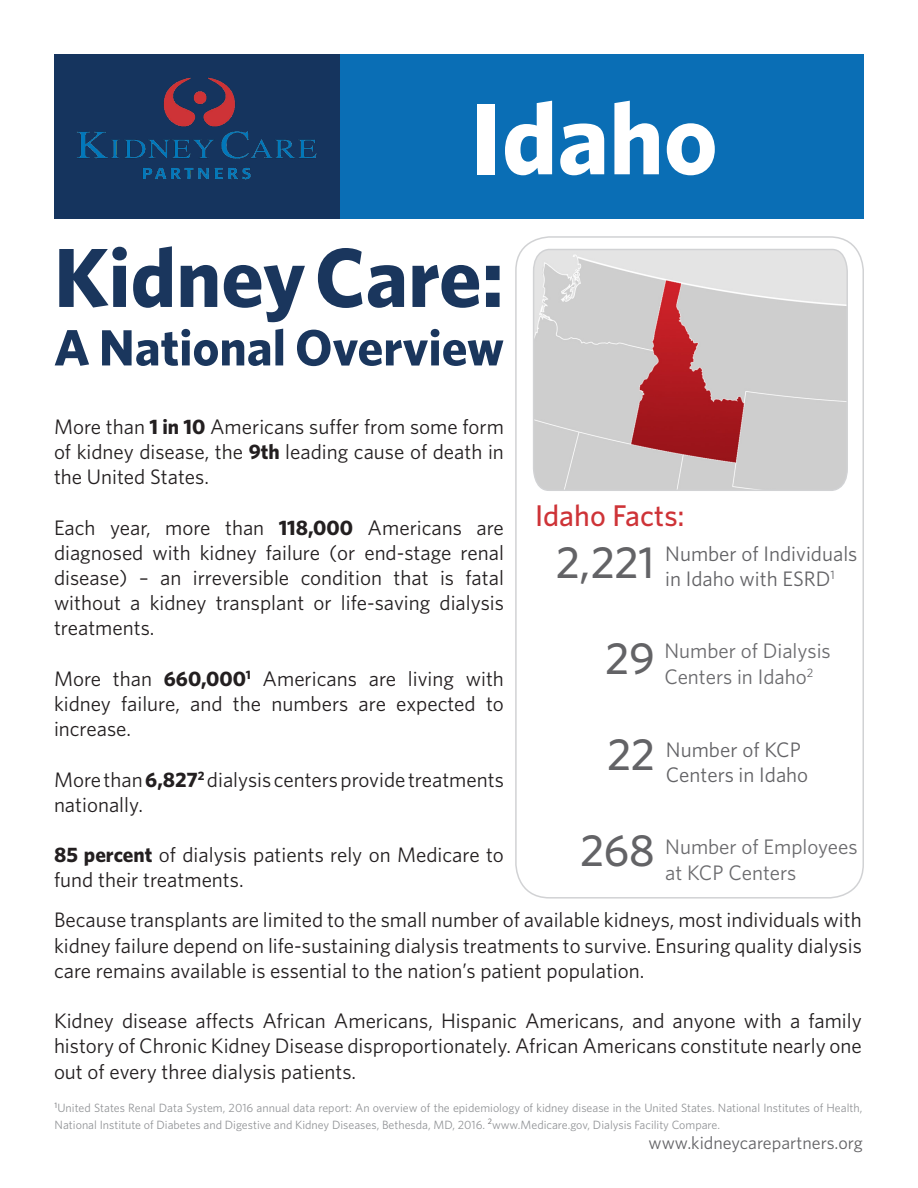
<style>
.page{position:relative;width:918px;height:1188px;background:#fff}
.page>*{position:absolute;margin:0;border:0;box-sizing:border-box;transform-origin:0 0}
.t1{font:700 102px "Whitney HTF";color:#fff}
.t2{font:700 84px "Whitney HTF";color:#1a365d}
.t3{font:700 51px "Whitney HTF";color:#1a365d}
.t4{font:500 45px "Whitney HTF";letter-spacing:-.005em;color:#636366}
.t5{font:500 30px "Whitney HTF";color:#ce3337}
.t6{font:21px/25.2px "Whitney HTF";color:#231f20;text-align:justify}
.t7{font:21px/25.2px "Whitney HTF";color:#636366}
.t8{font:21px/25.2px "Whitney HTF";color:#6b6b6e}
.t9{font:18px "Whitney HTF";color:#636366}
.t10{font:12px/16.2px "Whitney HTF";color:#939598}
.s1{font-weight:700}
</style>
<div class="page">
<div style="left:55px;top:54px;width:285px;height:164px;background:#15345e"></div>
<div style="left:340px;top:54px;width:524px;height:164px;background:#0a6eb5"></div>
<img style="left:77px;top:77px;width:240px;height:103px">
<div style="left:515px;top:236px;width:349px;height:663px;border:2px solid #d1d2d4;border-radius:34px"></div>
<svg style="left:533px;top:248px;width:315px;height:243px;background:#cdbabb"></svg>
<p class="t1" style="left:471px;top:77px;width:248px">Idaho</p>
<p class="t2" style="left:54px;top:227px;width:451px">Kidney Care:</p>
<p class="t3" style="left:54px;top:317px;width:451px">A National Overview</p>
<p class="t6" style="left:54px;top:414px;width:451px">More than <span class="s1">1 in 10</span> Americans suffer from some form of kidney disease, the <span class="s1">9th</span> leading cause of death in the United States.</p>
<p class="t6" style="left:54px;top:514px;width:451px">Each year, more than <span class="s1">118,000</span> Americans are diagnosed with kidney failure (or end-stage renal disease) – an irreversible condition that is fatal without a kidney transplant or life-saving dialysis treatments.</p>
<p class="t6" style="left:54px;top:666px;width:451px">More than <span class="s1">660,000</span><sup>1</sup> Americans are living with kidney failure, and the numbers are expected to increase.</p>
<p class="t6" style="left:54px;top:766px;width:451px">More than <span class="s1">6,827</span><sup>2</sup> dialysis centers provide treatments nationally.</p>
<p class="t6" style="left:54px;top:842px;width:451px"><span class="s1">85 percent</span> of dialysis patients rely on Medicare to fund their treatments.</p>
<p class="t6" style="left:54px;top:907px;width:809px">Because transplants are limited to the small number of available kidneys, most individuals with kidney failure depend on life-sustaining dialysis treatments to survive. Ensuring quality dialysis care remains available is essential to the nation’s patient population.</p>
<p class="t6" style="left:54px;top:1008px;width:809px">Kidney disease affects African Americans, Hispanic Americans, and anyone with a family history of Chronic Kidney Disease disproportionately. African Americans constitute nearly one out of every three dialysis patients.</p>
<p class="t10" style="left:55px;top:1100px;width:809px"><sup>1</sup>United States Renal Data System, 2016 annual data report: An overview of the epidemiology of kidney disease in the United States. National Institutes of Health,<br>National Institute of Diabetes and Digestive and Kidney Diseases, Bethesda, MD, 2016. <sup>2</sup>www.Medicare.gov, Dialysis Facility Compare.</p>
<p class="t5" style="left:535px;top:497px;width:151px">Idaho Facts:</p>
<p class="t7" style="left:665px;top:540px;width:194px">Number of Individuals in Idaho with ESRD<sup>1</sup></p>
<p class="t4" style="left:556px;top:535px;width:100px">2,221</p>
<p class="t4" style="left:605px;top:631px;width:51px">29</p>
<p class="t8" style="left:664px;top:638px;width:168px">Number of Dialysis<br>Centers in Idaho<sup>2</sup></p>
<p class="t4" style="left:607px;top:727px;width:49px">22</p>
<p class="t7" style="left:666px;top:736px;width:144px">Number of KCP<br>Centers in Idaho</p>
<p class="t4" style="left:580px;top:823px;width:76px">268</p>
<p class="t8" style="left:665px;top:834px;width:194px">Number of Employees at KCP Centers</p>
<p class="t9" style="left:649px;top:1132px;width:216px">www.kidneycarepartners.org</p>
</div>
